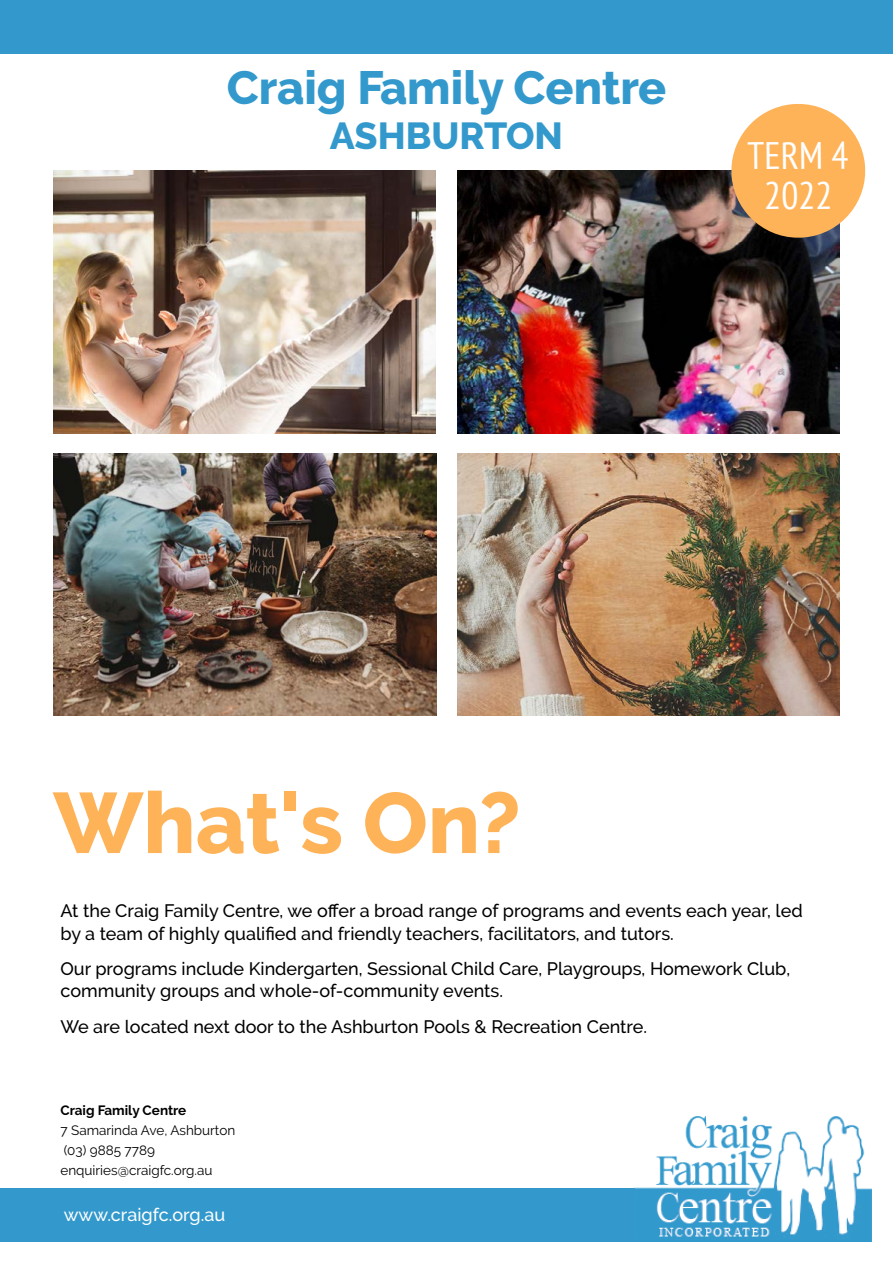
<style>
.page{position:relative;width:893px;height:1263px;background:#fff}
.page>*{position:absolute;margin:0;border:0;box-sizing:border-box;transform-origin:0 0}
.t1{font:800 85.5px "Raleway";color:#ffb359}
.t2{font:800 46.5px "Raleway";color:#39c}
.t3{font:condensed 38.1px/39.8px "PT Sans";letter-spacing:-.01em;color:#fff;text-align:center}
.t4{font:800 37.5px "Raleway";color:#39c}
.t5{font:500 18px/22.5px "Raleway";color:#000}
.t6{font:500 18px "Raleway";color:#fff}
.t7{font:13.5px/20px "Raleway";color:#000}
.t8{font:700 13.5px "Raleway";color:#000}
</style>
<div class="page">
<div style="left:0;top:0;width:893px;height:53px;background:#39c"></div>
<img style="left:634px;top:1116px;width:238px;height:126px">
<div style="left:0;top:1188px;width:634px;height:54px;background:#39c"></div>
<img style="left:53px;top:171px;width:383px;height:262px">
<img style="left:53px;top:454px;width:383px;height:262px">
<img style="left:457px;top:171px;width:383px;height:262px">
<svg style="left:728px;top:104px;width:138px;height:137px"></svg>
<img style="left:457px;top:454px;width:383px;height:262px">
<h2 class="t2" style="left:227px;top:61px;width:441px">Craig Family Centre</h2>
<h3 class="t4" style="left:330px;top:114px;width:235px">ASHBURTON</h3>
<h3 class="t3" style="left:748px;top:135px;width:103px">TERM 4<br>2022</h3>
<h1 class="t1" style="left:53px;top:774px;width:469px">What's On?</h1>
<p class="t5" style="left:60px;top:899px;width:744px">At the Craig Family Centre, we offer a broad range of programs and events each year, led by a team of highly qualified and friendly teachers, facilitators, and tutors.</p>
<p class="t5" style="left:60px;top:957px;width:731px">Our programs include Kindergarten, Sessional Child Care, Playgroups, Homework Club, community groups and whole-of-community events.</p>
<p class="t5" style="left:60px;top:1015px;width:588px">We are located next door to the Ashburton Pools &amp; Recreation Centre.</p>
<p class="t8" style="left:60px;top:1103px;width:127px">Craig Family Centre</p>
<p class="t7" style="left:60px;top:1120px;width:176px">7 Samarinda Ave, Ashburton (03) 9885 7789 enquiries@craigfc.org.au</p>
<p class="t6" style="left:64px;top:1204px;width:163px">www.craigfc.org.au</p>
</div>
